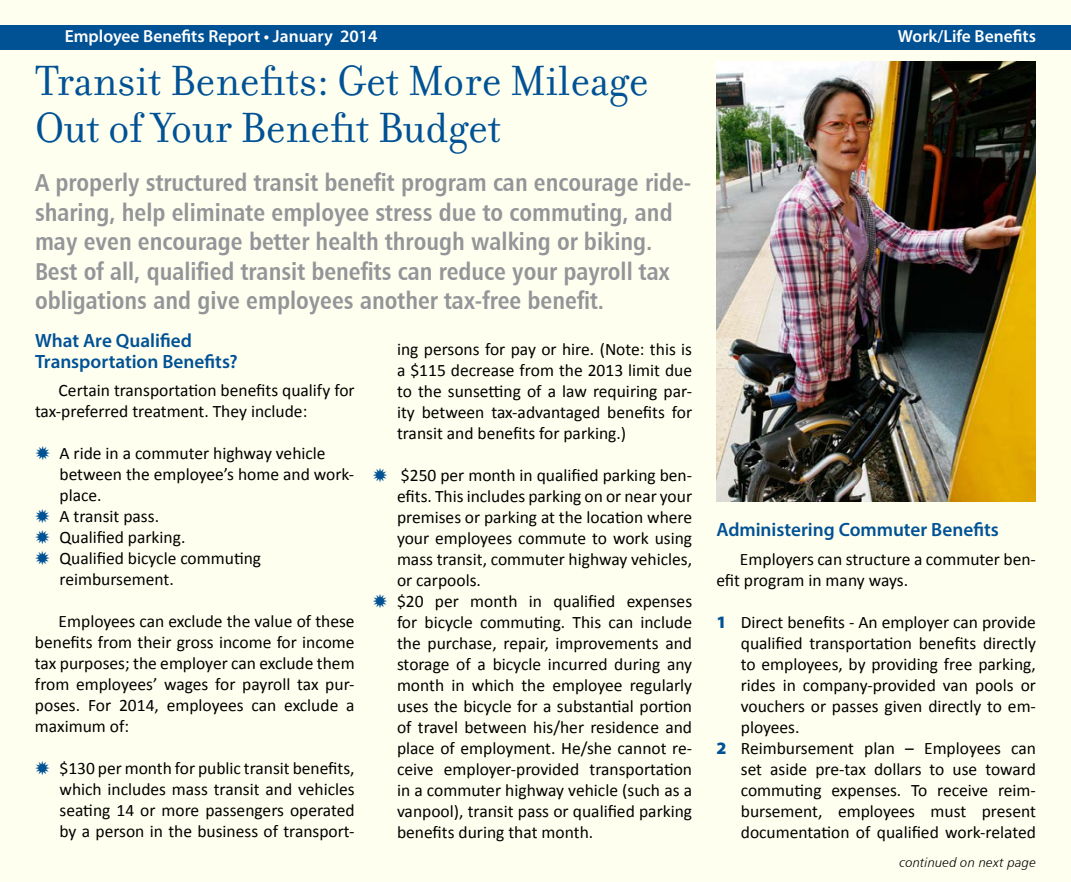
<style>
.page{position:relative;width:1071px;height:882px;background:#fff}
.page>*{position:absolute;margin:0;border:0;box-sizing:border-box;transform-origin:0 0}
.t1{font:45.5px/47.2px "Filosofia";color:#005295}
.t2{font:24.5px/29.4px "Humanist 777 BT Bold Condensed B";color:#939598}
.t3{font:600 19.25px/21px "Myriad Pro";letter-spacing:-.005em;color:#005295}
.t4{font:17.5px/21px "Calibri";color:#000}
.t5{font:600 17.5px "Myriad Pro";color:#fff}
.t6{font:13.12px "Humanist 777 BT Light Italic B";letter-spacing:.015em;color:#000}
.s1{font-family:"Myriad Pro";font-weight:900;color:#005295}
</style>
<div class="page">
<div style="left:1px;top:1px;width:1070px;height:881px;background:#fffff0"></div>
<div style="left:0;top:25px;width:1071px;height:24px;background:#005295"></div>
<img style="left:716px;top:62px;width:320px;height:440px">
<p class="t5" style="left:65px;top:25px;width:314px">Employee Benefits Report • January 2014</p>
<p class="t5" style="left:898px;top:25px;width:140px">Work/Life Benefits</p>
<h1 class="t1" style="left:35px;top:58px;width:615px">Transit Benefits: Get More Mileage<br>Out of Your Benefit Budget</h1>
<p class="t2" style="left:35px;top:168px;width:658px">A properly structured transit benefit program can encourage ride&shy;sharing, help eliminate employee stress due to commuting, and may even encourage better health through walking or biking.<br>Best of all, qualified transit benefits can reduce your payroll tax obligations and give employees another tax-free benefit.</p>
<p class="t3" style="left:35px;top:329px;width:204px">What Are Qualified<br>Transportation Benefits?</p>
<p class="t4" style="left:35px;top:380px;width:321px;text-indent:24px">Certain transportation benefits qualify for tax-preferred treatment. They include:</p>
<p class="t4" style="left:59px;top:443px;width:296px">A ride in a commuter highway vehicle between the employee’s home and work&shy;place.<br>A transit pass.<br>Qualified parking.<br>Qualified bicycle commuting reimbursement.</p>
<p class="t4" style="left:35px;top:611px;width:321px;text-align:justify;text-indent:24px">Employees can exclude the value of these benefits from their gross income for income tax purposes; the employer can exclude them from employees’ wages for payroll tax pur&shy;poses. For 2014, employees can exclude a maximum of:</p>
<p class="t4" style="left:59px;top:758px;width:297px;text-align:justify">$130 per month for public transit benefits, which includes mass transit and vehicles seating 14 or more passengers operated by a person in the business of transport-</p>
<p class="t4" style="left:397px;top:339px;width:297px;text-align:justify">ing persons for pay or hire. (Note: this is a $115 decrease from the 2013 limit due to the sunsetting of a law requiring par&shy;ity between tax-advantaged benefits for transit and benefits for parking.)</p>
<p class="t4" style="left:397px;top:465px;width:297px">$250 per month in qualified parking ben&shy;efits. This includes parking on or near your premises or parking at the location where your employees commute to work using mass transit, commuter highway vehicles, or carpools.<br>$20 per month in qualified expenses for bicycle commuting. This can include the purchase, repair, improvements and storage of a bicycle incurred during any month in which the employee regularly uses the bicycle for a substantial portion of travel between his/her residence and place of employment. He/she cannot re&shy;ceive employer-provided transportation in a commuter highway vehicle (such as a vanpool), transit pass or qualified parking benefits during that month.</p>
<p class="t3" style="left:716px;top:518px;width:284px">Administering Commuter Benefits</p>
<p class="t4" style="left:716px;top:549px;width:321px;text-indent:24px">Employers can structure a commuter ben&shy;efit program in many ways.</p>
<p class="t4" style="left:716px;top:612px;width:321px"><span class="s1">1</span> Direct benefits - An employer can provide</p>
<p class="t4" style="left:741px;top:633px;width:297px">qualified transportation benefits directly</p>
<p class="t4" style="left:741px;top:654px;width:297px">to employees, by providing free parking,</p>
<p class="t4" style="left:741px;top:675px;width:297px">rides in company-provided van pools or</p>
<p class="t4" style="left:741px;top:696px;width:297px">vouchers or passes given directly to em-</p>
<p class="t4" style="left:741px;top:717px;width:60px">ployees.</p>
<p class="t4" style="left:716px;top:738px;width:321px"><span class="s1">2</span> Reimbursement plan – Employees can</p>
<p class="t4" style="left:741px;top:759px;width:297px">set aside pre-tax dollars to use toward</p>
<p class="t4" style="left:741px;top:780px;width:297px">commuting expenses. To receive reim-</p>
<p class="t4" style="left:741px;top:801px;width:297px">bursement, employees must present</p>
<p class="t4" style="left:741px;top:822px;width:297px">documentation of qualified work-related</p>
<p class="t6" style="left:900px;top:854px;width:138px">continued on next page</p>
</div>
